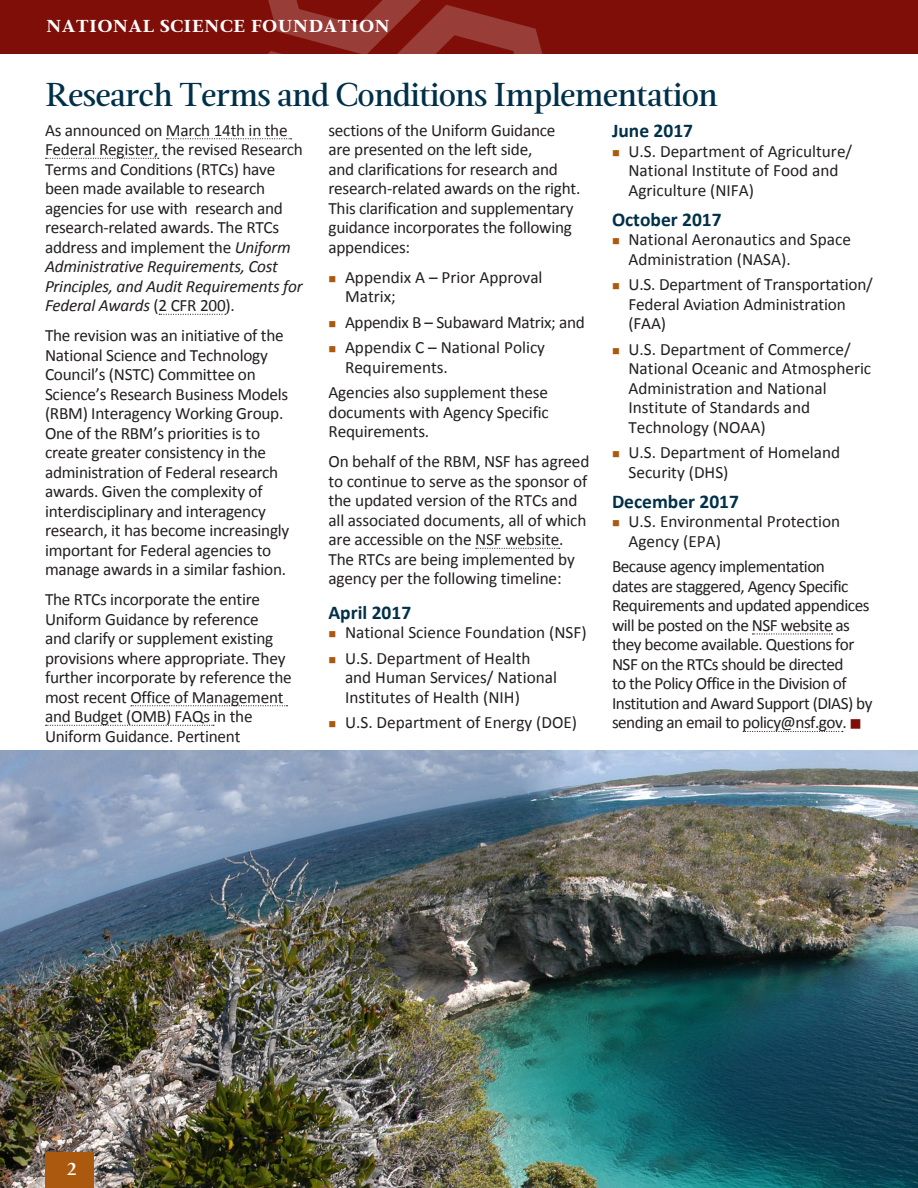
<style>
.page{position:relative;width:918px;height:1188px;background:#fff}
.page>*{position:absolute;margin:0;border:0;box-sizing:border-box;transform-origin:0 0}
.Head1{font:500 33px "Magneta";letter-spacing:-.025em;color:#003049}
.Head4{font:700 19.5px "Calibri";color:#003049}
.Body{font:17.25px/19.5px "Calibri";letter-spacing:-.015em;color:#231f20}
.t1{font:900 17.25px "Magneta";letter-spacing:.05em;color:#fff}
.t2{font:700 17.25px "Magneta";color:#fff}
.s1{font-style:italic}
.s2{color:#7f0e08}
</style>
<div class="page">
<img style="left:0;top:751px;width:918px;height:437px">
<div style="left:0;top:0;width:918px;height:54px;background:#7f0e08"></div>
<div style="left:45px;top:1153px;width:49px;height:35px;background:#ab590f"></div>
<svg style="left:167px;top:0;width:376px;height:140px"></svg>
<svg style="left:46px;top:158px;width:113px;height:1px"></svg>
<svg style="left:159px;top:314px;width:67px;height:1px"></svg>
<svg style="left:131px;top:705px;width:157px;height:1px"></svg>
<svg style="left:46px;top:725px;width:168px;height:1px"></svg>
<svg style="left:476px;top:548px;width:84px;height:1px"></svg>
<svg style="left:752px;top:633px;width:81px;height:2px"></svg>
<svg style="left:743px;top:731px;width:100px;height:1px"></svg>
<p class="t1" style="left:47px;top:13px;width:344px">NATIONAL SCIENCE FOUNDATION</p>
<h1 class="Head1" style="left:45px;top:72px;width:674px">Research Terms and Conditions Implementation</h1>
<p class="Body" style="left:45px;top:120px;width:259px">As announced on March 14th in the Federal Register, the revised Research Terms and Conditions (RTCs) have been made available to research agencies for use with research and research-related awards. The RTCs address and implement the <span class="s1">Uniform Administrative Requirements, Cost Principles, and Audit Requirements for Federal Awards</span> (2 CFR 200).</p>
<p class="Body" style="left:45px;top:326px;width:246px">The revision was an initiative of the National Science and Technology Council’s (NSTC) Committee on Science’s Research Business Models (RBM) Interagency Working Group.<br>One of the RBM’s priorities is to create greater consistency in the administration of Federal research awards. Given the complexity of interdisciplinary and interagency research, it has become increasingly important for Federal agencies to manage awards in a similar fashion.</p>
<p class="Body" style="left:45px;top:590px;width:248px">The RTCs incorporate the entire<br>Uniform Guidance by reference<br>and clarify or supplement existing provisions where appropriate. They further incorporate by reference the most recent Office of Management and Budget (OMB) FAQs in the<br>Uniform Guidance. Pertinent</p>
<p class="Body" style="left:328px;top:120px;width:253px">sections of the Uniform Guidance are presented on the left side,<br>and clarifications for research and research-related awards on the right.<br>This clarification and supplementary guidance incorporates the following appendices:</p>
<p class="Body" style="left:345px;top:267px;width:199px">Appendix A – Prior Approval<br>Matrix;</p>
<p class="Body" style="left:345px;top:312px;width:241px">Appendix B – Subaward Matrix; and</p>
<p class="Body" style="left:345px;top:338px;width:202px">Appendix C – National Policy<br>Requirements.</p>
<p class="Body" style="left:328px;top:383px;width:222px;text-align:justify">Agencies also supplement these documents with Agency Specific Requirements.</p>
<p class="Body" style="left:328px;top:452px;width:262px">On behalf of the RBM, NSF has agreed to continue to serve as the sponsor of the updated version of the RTCs and all associated documents, all of which are accessible on the NSF website.<br>The RTCs are being implemented by agency per the following timeline:</p>
<h4 class="Head4" style="left:328px;top:600px;width:84px">April 2017</h4>
<p class="Body" style="left:345px;top:623px;width:243px">National Science Foundation (NSF)</p>
<p class="Body" style="left:345px;top:648px;width:214px">U.S. Department of Health and Human Services/ National<br>Institutes of Health (NIH)</p>
<p class="Body" style="left:345px;top:713px;width:234px">U.S. Department of Energy (DOE)</p>
<h4 class="Head4" style="left:612px;top:119px;width:83px">June 2017</h4>
<p class="Body" style="left:628px;top:142px;width:225px">U.S. Department of Agriculture/<br>National Institute of Food and<br>Agriculture (NIFA)</p>
<h4 class="Head4" style="left:612px;top:207px;width:111px">October 2017</h4>
<p class="Body" style="left:628px;top:230px;width:224px">National Aeronautics and Space<br>Administration (NASA).</p>
<p class="Body" style="left:628px;top:275px;width:246px">U.S. Department of Transportation/<br>Federal Aviation Administration (FAA)</p>
<p class="Body" style="left:628px;top:340px;width:244px">U.S. Department of Commerce/<br>National Oceanic and Atmospheric<br>Administration and National<br>Institute of Standards and<br>Technology (NOAA)</p>
<p class="Body" style="left:628px;top:443px;width:213px">U.S. Department of Homeland<br>Security (DHS)</p>
<h4 class="Head4" style="left:612px;top:489px;width:129px">December 2017</h4>
<p class="Body" style="left:628px;top:512px;width:213px">U.S. Environmental Protection<br>Agency (EPA)</p>
<p class="Body" style="left:612px;top:557px;width:262px">Because agency implementation<br>dates are staggered, Agency Specific Requirements and updated appendices will be posted on the NSF website as they become available. Questions for NSF on the RTCs should be directed<br>to the Policy Office in the Division of Institution and Award Support (DIAS) by sending an email to policy@nsf.gov. <span class="s2">■</span></p>
<p class="t2" style="left:67px;top:1157px;width:11px">2</p>
</div>
